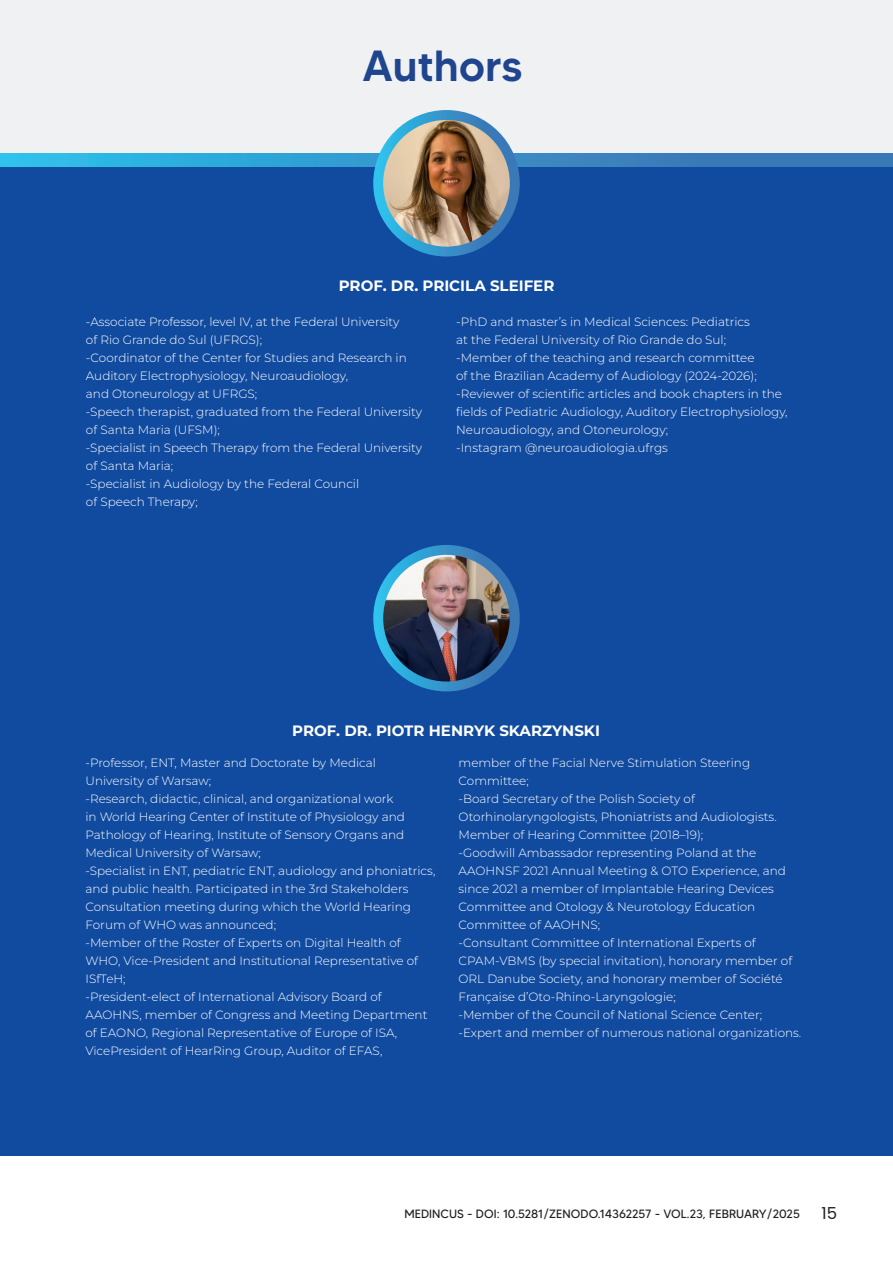
<style>
.page{position:relative;width:893px;height:1263px;background:#fff}
.page>*{position:absolute;margin:0;border:0;box-sizing:border-box;transform-origin:0 0}
.Headline{font:500 43.5px "MADETOMMY";color:#20458f}
.t1{font:16.5px "Poppins";color:#231f20}
.Name{font:700 15px "Montserrat";color:#fff}
.body_text{font:300 12px/18px "Montserrat";color:#fff}
.t2{font:12px "MADETOMMY";color:#231f20}
</style>
<div class="page">
<div style="left:0;top:0;width:893px;height:167px;background:#f0f1f2"></div>
<svg style="left:0;top:154px;width:893px;height:13px;background:#3495cc"></svg>
<div style="left:0;top:167px;width:893px;height:989px;background:#114ba0"></div>
<img style="left:382px;top:119px;width:132px;height:132px;border-radius:66px">
<div style="left:373px;top:110px;width:147px;height:147px;border:10px solid #fff;border-radius:50%"></div>
<img style="left:378px;top:554px;width:133px;height:132px;border-radius:66px">
<div style="left:373px;top:545px;width:147px;height:146px;border:10px solid #fff;border-radius:50%"></div>
<p class="Headline" style="left:363px;top:39px;width:161px">Authors</p>
<p class="Name" style="left:339px;top:275px;width:217px">PROF. DR. PRICILA SLEIFER</p>
<p class="body_text" style="left:456px;top:312px;width:333px">-PhD and master’s in Medical Sciences: Pediatrics<br>at the Federal University of Rio Grande do Sul;<br>-Member of the teaching and research committee<br>of the Brazilian Academy of Audiology (2024-2026); -Reviewer of scientific articles and book chapters in the fields of Pediatric Audiology, Auditory Electrophysiology, Neuroaudiology, and Otoneurology;<br>-Instagram @neuroaudiologia.ufrgs</p>
<p class="body_text" style="left:86px;top:312px;width:315px">-Associate Professor, level IV, at the Federal University of Rio Grande do Sul (UFRGS);</p>
<p class="body_text" style="left:86px;top:348px;width:322px">-Coordinator of the Center for Studies and Research in<br>Auditory Electrophysiology, Neuroaudiology,<br>and Otoneurology at UFRGS;</p>
<p class="body_text" style="left:86px;top:402px;width:338px">-Speech therapist, graduated from the Federal University of Santa Maria (UFSM);</p>
<p class="body_text" style="left:86px;top:438px;width:338px">-Specialist in Speech Therapy from the Federal University of Santa Maria;</p>
<p class="body_text" style="left:86px;top:474px;width:275px">-Specialist in Audiology by the Federal Council of Speech Therapy;</p>
<p class="Name" style="left:292px;top:720px;width:309px">PROF. DR. PIOTR HENRYK SKARZYNSKI</p>
<p class="body_text" style="left:459px;top:753px;width:344px">member of the Facial Nerve Stimulation Steering Committee;<br>-Board Secretary of the Polish Society of Otorhinolaryngologists, Phoniatrists and Audiologists.<br>Member of Hearing Committee (2018–19);<br>-Goodwill Ambassador representing Poland at the AAOHNSF 2021 Annual Meeting &amp; OTO Experience, and since 2021 a member of Implantable Hearing Devices Committee and Otology &amp; Neurotology Education Committee of AAOHNS;<br>-Consultant Committee of International Experts of CPAM-VBMS (by special invitation), honorary member of ORL Danube Society, and honorary member of Société Française d’Oto-Rhino-Laryngologie;<br>-Member of the Council of National Science Center; -Expert and member of numerous national organizations.</p>
<p class="body_text" style="left:85px;top:753px;width:292px">-Professor, ENT, Master and Doctorate by Medical<br>University of Warsaw;</p>
<p class="body_text" style="left:85px;top:789px;width:321px">-Research, didactic, clinical, and organizational work in World Hearing Center of Institute of Physiology and Pathology of Hearing, Institute of Sensory Organs and Medical University of Warsaw;</p>
<p class="body_text" style="left:85px;top:861px;width:351px">-Specialist in ENT, pediatric ENT, audiology and phoniatrics, and public health. Participated in the 3rd Stakeholders Consultation meeting during which the World Hearing Forum of WHO was announced;</p>
<p class="body_text" style="left:85px;top:933px;width:334px">-Member of the Roster of Experts on Digital Health of<br>WHO, Vice-President and Institutional Representative of<br>ISfTeH;</p>
<p class="body_text" style="left:85px;top:987px;width:343px">-President-elect of International Advisory Board of AAOHNS, member of Congress and Meeting Department of EAONO, Regional Representative of Europe of ISA, VicePresident of HearRing Group, Auditor of EFAS,</p>
<p class="t2" style="left:404px;top:1206px;width:397px">MEDINCUS - DOI: 10.5281/ZENODO.14362257 - VOL.23, FEBRUARY/2025</p>
<h2 class="t1" style="left:821px;top:1203px;width:17px">15</h2>
</div>
